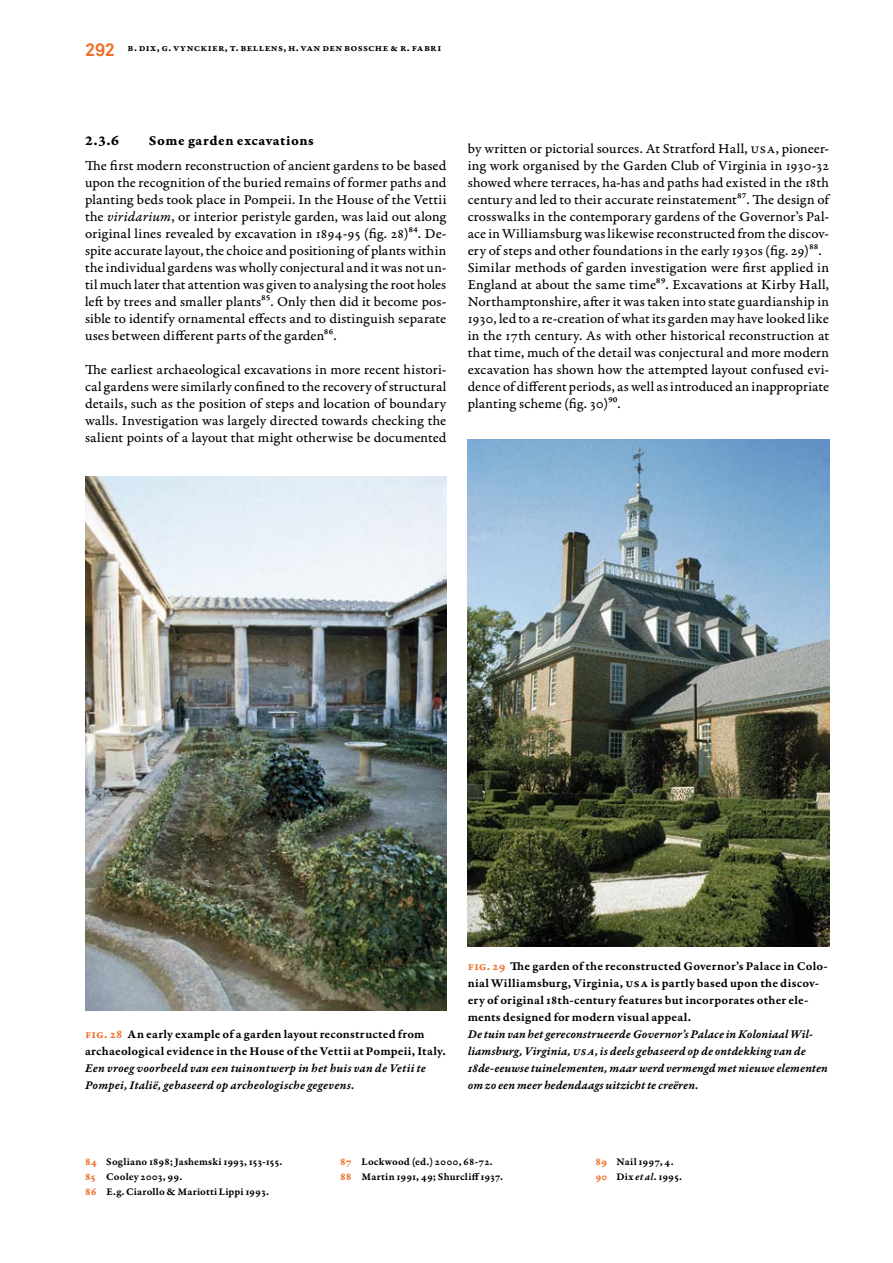
<style>
.page{position:relative;width:893px;height:1263px;background:#fff}
.page>*{position:absolute;margin:0;border:0;box-sizing:border-box;transform-origin:0 0}
.t1{font:14.4px/17px "Garamond Premr Pro Capt";letter-spacing:.005em;color:#000;text-align:justify}
.t2{font:14.4px "Garamond Premr Pro Bd Capt";letter-spacing:.035em;color:#000}
.t3{font:12.6px/17px "Garamond Premr Pro Smbd It Capt";letter-spacing:.01em;color:#000}
.t4{font:12.6px/17px "Garamond Premr Pro Smbd Capt";letter-spacing:.02em;color:#000}
.t5{font:10.8px/14.9px "Garamond Premr Pro Smbd Capt";letter-spacing:.005em;color:#000}
.t6{font:10.8px "Garamond Premr Pro Smbd Capt";letter-spacing:.025em;color:#000}
.s1{font-family:"Akkurat Std";font-weight:700;font-size:18px;color:#ee702a}
.s2{font-family:"Garamond Premr Pro It Capt"}
.s3{color:#ee702a}
.s4{font-family:"Garamond Premr Pro Bd Capt";color:#ee702a}
.s5{font-family:"Garamond Premr Pro Smbd It Capt"}
</style>
<div class="page">
<img style="left:85px;top:476px;width:361px;height:534px">
<img style="left:468px;top:439px;width:361px;height:508px">
<p class="t6" style="left:85px;top:41px;width:358px"><span class="s1">292</span> B. Dix, G. Vynckier, T. Bellens, H. Van den Bossche &amp; R. Fabri</p>
<p class="t2" style="left:85px;top:131px;width:35px">2.3.6</p>
<p class="t2" style="left:149px;top:131px;width:166px">Some garden excavations</p>
<p class="t1" style="left:85px;top:157px;width:363px">The first modern reconstruction of ancient gardens to be based upon the recognition of the buried remains of former paths and planting beds took place in Pompeii. In the House of the Vettii the <span class="s2">viridarium</span>, or interior peristyle garden, was laid out along original lines revealed by excavation in 1894-95 (fig. 28)84. De&shy;spite accurate layout, the choice and positioning of plants within the individual gardens was wholly conjectural and it was not un&shy;til much later that attention was given to analysing the root holes left by trees and smaller plants85. Only then did it become pos&shy;sible to identify ornamental effects and to distinguish separate uses between different parts of the garden86.</p>
<p class="t1" style="left:85px;top:362px;width:363px">The earliest archaeological excavations in more recent histori&shy;cal gardens were similarly confined to the recovery of structural details, such as the position of steps and location of boundary walls. Investigation was largely directed towards checking the salient points of a layout that might otherwise be documented</p>
<p class="t1" style="left:468px;top:140px;width:363px;text-align:left">by written or pictorial sources. At Stratford Hall, USA, pioneer&shy;ing work organised by the Garden Club of Virginia in 1930-32 showed where terraces, ha-has and paths had existed in the 18th century and led to their accurate reinstatement87. The design of crosswalks in the contemporary gardens of the Governor’s Pal&shy;ace in Williamsburg was likewise reconstructed from the discov&shy;ery of steps and other foundations in the early 1930s (fig. 29)88.<br>Similar methods of garden investigation were first applied in England at about the same time89. Excavations at Kirby Hall, Northamptonshire, after it was taken into state guardianship in 1930, led to a re-creation of what its garden may have looked like in the 17th century. As with other historical reconstruction at that time, much of the detail was conjectural and more modern excavation has shown how the attempted layout confused evi&shy;dence of different periods, as well as introduced an inappropriate planting scheme (fig. 30)90.</p>
<p class="t4" style="left:85px;top:1025px;width:362px"><span class="s3">Fig. 28</span> An early example of a garden layout reconstructed from archaeological evidence in the House of the Vettii at Pompeii, Italy.</p>
<p class="t3" style="left:85px;top:1060px;width:342px">Een vroeg voorbeeld van een tuinontwerp in het huis van de Vetii te<br>Pompei, Italië, gebaseerd op archeologische gegevens.</p>
<p class="t4" style="left:468px;top:957px;width:362px"><span class="s3">Fig. 29</span> The garden of the reconstructed Governor’s Palace in Colo&shy;nial Williamsburg, Virginia, USA is partly based upon the discov&shy;ery of original 18th-century features but incorporates other ele&shy;ments designed for modern visual appeal.</p>
<p class="t3" style="left:468px;top:1026px;width:362px">De tuin van het gereconstrueerde Governor’s Palace in Koloniaal Wil&shy;liamsburg, Virginia, USA, is deels gebaseerd op de ontdekking van de 18de-eeuwse tuinelementen, maar werd vermengd met nieuwe elementen om zo een meer hedendaags uitzicht te creëren.</p>
<p class="t5" style="left:85px;top:1154px;width:199px"><span class="s4">84</span> Sogliano 1898; Jashemski 1993, 153-155.<br><span class="s4">85</span> Cooley 2003, 99.<br><span class="s4">86</span> E.g. Ciarollo &amp; Mariotti Lippi 1993.</p>
<p class="t5" style="left:340px;top:1154px;width:164px"><span class="s4">87</span> Lockwood (ed.) 2000, 68-72.<br><span class="s4">88</span> Martin 1991, 49; Shurcliff 1937.</p>
<p class="t5" style="left:595px;top:1154px;width:88px"><span class="s4">89</span> Nail 1997, 4.<br><span class="s4">90</span> Dix <span class="s5">et al</span>. 1995.</p>
</div>
